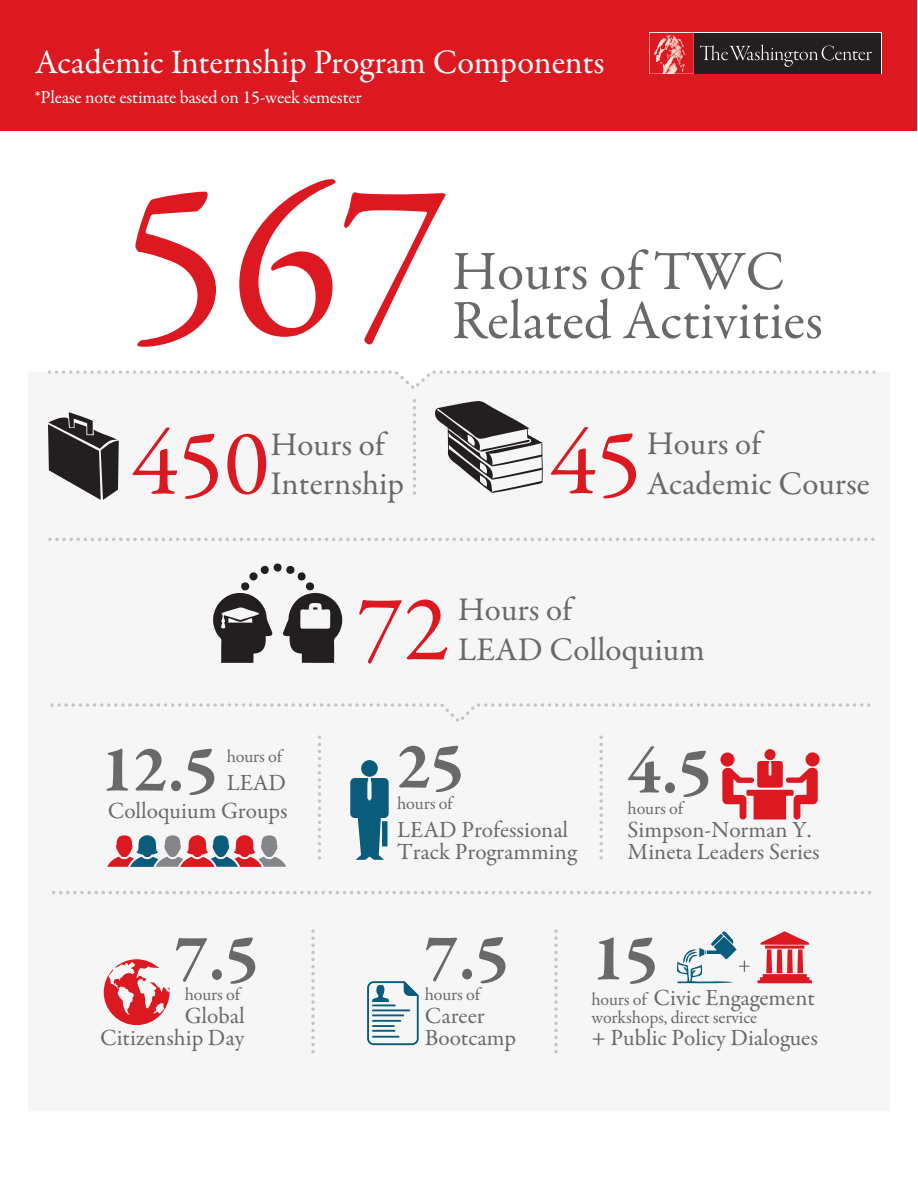
<style>
.page{position:relative;width:918px;height:1188px;background:#fff}
.page>*{position:absolute;margin:0;border:0;box-sizing:border-box;transform-origin:0 0}
.t1{font:225.9px "Garamond Premr Pro";color:#dc1820}
.t2{font:94.5px "Garamond Premr Pro";color:#dc1820}
.t3{font:700 66.9px "Garamond Premr Pro";color:#69696c}
.t4{font:55.5px/49.2px "Garamond Premr Pro";color:#69696c}
.t5{font:34.5px "Garamond Premr Pro";letter-spacing:-.005em;color:#fff}
.t6{font:33.3px "Garamond Premr Pro";color:#69696c}
.t7{font:23.25px/22.5px "Garamond Premr Pro";color:#69696c}
.t8{font:18.45px "Garamond Premr Pro";letter-spacing:-.01em;color:#fff}
.t9{font:18.15px "Garamond Premr Pro";letter-spacing:-.01em;color:#69696c}
.s1{font-size:18.15px}
</style>
<div class="page">
<svg style="left:48px;top:412px;width:71px;height:88px"></svg>
<svg style="left:435px;top:401px;width:108px;height:92px"></svg>
<div style="left:1px;top:0;width:916px;height:131px;background:#dc1820"></div>
<div style="left:694px;top:33px;width:187px;height:41px;background:#231f20"></div>
<svg style="left:700px;top:44px;width:172px;height:23px"></svg>
<svg style="left:650px;top:33px;width:44px;height:41px"></svg>
<svg style="left:213px;top:563px;width:129px;height:100px"></svg>
<svg style="left:48px;top:538px;width:825px;height:3px"></svg>
<svg style="left:51px;top:891px;width:819px;height:3px"></svg>
<svg style="left:47px;top:370px;width:829px;height:19px"></svg>
<svg style="left:50px;top:703px;width:821px;height:19px"></svg>
<svg style="left:413px;top:401px;width:3px;height:93px"></svg>
<svg style="left:318px;top:737px;width:3px;height:122px"></svg>
<svg style="left:599px;top:737px;width:4px;height:122px"></svg>
<svg style="left:350px;top:760px;width:39px;height:100px"></svg>
<div style="left:765px;top:749px;width:11px;height:11px;background:#dc1820;border-radius:50%"></div>
<div style="left:720px;top:753px;width:15px;height:14px;background:#dc1820;border-radius:50%"></div>
<div style="left:806px;top:752px;width:14px;height:14px;background:#dc1820;border-radius:50%"></div>
<svg style="left:722px;top:761px;width:96px;height:59px"></svg>
<svg style="left:107px;top:835px;width:179px;height:32px"></svg>
<svg style="left:311px;top:931px;width:4px;height:122px"></svg>
<svg style="left:554px;top:931px;width:4px;height:122px"></svg>
<svg style="left:367px;top:981px;width:52px;height:64px"></svg>
<svg style="left:104px;top:959px;width:66px;height:66px"></svg>
<svg style="left:758px;top:931px;width:54px;height:52px"></svg>
<svg style="left:677px;top:931px;width:73px;height:53px"></svg>
<h3 class="t5" style="left:35px;top:41px;width:571px">Academic Internship Program Components</h3>
<p class="t8" style="left:35px;top:86px;width:329px">*Please note estimate based on 15-week semester</p>
<h1 class="t1" style="left:120px;top:127px;width:331px">567</h1>
<h3 class="t4" style="left:452px;top:248px;width:372px">Hours of TWC<br>Related Activities</h3>
<h2 class="t2" style="left:132px;top:407px;width:139px">450</h2>
<h3 class="t6" style="left:270px;top:424px;width:116px">Hours of</h3>
<h3 class="t6" style="left:270px;top:464px;width:135px">Internship</h3>
<h2 class="t2" style="left:550px;top:406px;width:93px">45</h2>
<h3 class="t6" style="left:647px;top:424px;width:116px">Hours of</h3>
<h3 class="t6" style="left:647px;top:463px;width:225px">Academic Course</h3>
<h3 class="t3" style="left:100px;top:729px;width:119px">12.5</h3>
<p class="t9" style="left:227px;top:746px;width:57px">hours of</p>
<p class="t7" style="left:108px;top:770px;width:181px;line-height:27.9px;text-align:right">LEAD<br>Colloquium Groups</p>
<h3 class="t3" style="left:175px;top:917px;width:86px">7.5</h3>
<p class="t9" style="left:185px;top:983px;width:57px">hours of</p>
<p class="t7" style="left:100px;top:1004px;width:146px;text-align:right">Global<br>Citizenship Day</p>
<h2 class="t2" style="left:358px;top:572px;width:93px">72</h2>
<h3 class="t6" style="left:458px;top:590px;width:116px">Hours of</h3>
<h3 class="t6" style="left:458px;top:630px;width:249px">LEAD Colloquium</h3>
<h3 class="t3" style="left:397px;top:726px;width:69px">25</h3>
<p class="t9" style="left:397px;top:792px;width:57px">hours of</p>
<p class="t7" style="left:397px;top:819px;width:181px;line-height:22px">LEAD Professional<br>Track Programming</p>
<h3 class="t3" style="left:628px;top:731px;width:86px">4.5</h3>
<p class="t9" style="left:628px;top:797px;width:57px">hours of</p>
<p class="t7" style="left:628px;top:819px;width:194px">Simpson-Norman Y.<br>Mineta Leaders Series</p>
<h3 class="t3" style="left:425px;top:917px;width:86px">7.5</h3>
<p class="t9" style="left:425px;top:984px;width:57px">hours of</p>
<p class="t7" style="left:425px;top:1005px;width:93px">Career<br>Bootcamp</p>
<h3 class="t3" style="left:591px;top:917px;width:69px">15</h3>
<p class="t7" style="left:591px;top:987px;width:225px"><span class="s1">hours of</span> Civic Engagement</p>
<p class="t9" style="left:591px;top:1006px;width:167px">workshops, direct service</p>
<p class="t7" style="left:591px;top:1027px;width:228px">+ Public Policy Dialogues</p>
</div>
